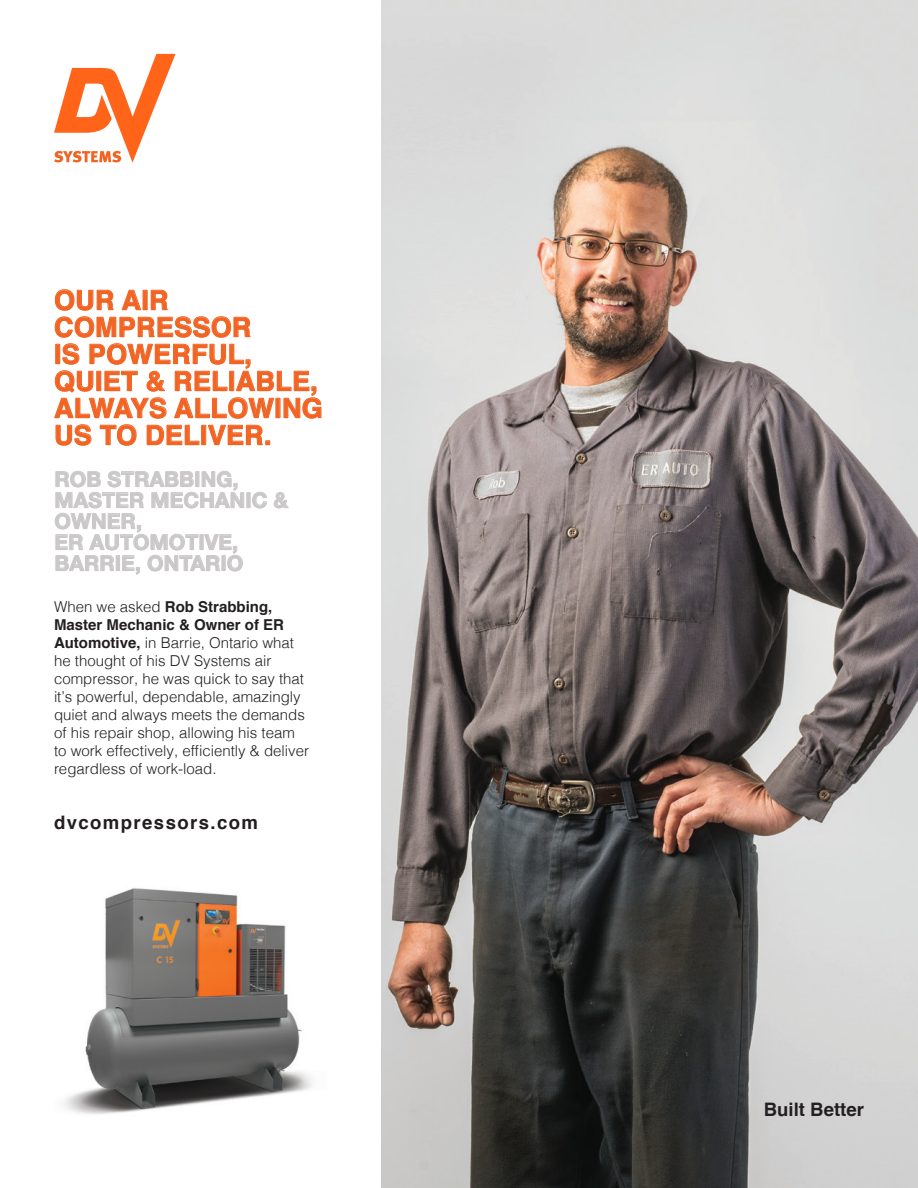
<style>
.page{position:relative;width:918px;height:1188px;background:#fff}
.page>*{position:absolute;margin:0;border:0;box-sizing:border-box;transform-origin:0 0}
.t1{font:700 27px/27px "Helvetica";letter-spacing:.01em;color:#f26423}
.t2{font:700 21px/21px "Helvetica Neue";letter-spacing:.01em;color:#cbc8c9}
.t3{font:700 18.6px "Helvetica";letter-spacing:.075em;color:#231f20}
.t4{font:700 18.6px "Helvetica";color:#231f20}
.t5{font:300 15px/18px "Helvetica";color:#231f20}
.s1{font-weight:700}
</style>
<div class="page">
<img style="left:381px;top:1px;width:537px;height:1187px">
<svg style="left:54px;top:54px;width:121px;height:109px"></svg>
<svg style="left:54px;top:289px;width:268px;height:157px"></svg>
<div style="left:246px;top:492px;width:5px;height:16px;border:1px solid #cbc8c9"></div>
<svg style="left:252px;top:491px;width:15px;height:18px"></svg>
<svg style="left:274px;top:492px;width:15px;height:17px"></svg>
<svg style="left:54px;top:470px;width:191px;height:105px"></svg>
<img style="left:63px;top:888px;width:249px;height:226px">
<p class="t1" style="left:54px;top:287px;width:270px">OUR AIR<br>COMPRESSOR<br>IS POWERFUL,<br>QUIET &amp; RELIABLE,<br>ALWAYS ALLOWING<br>US TO DELIVER.</p>
<p class="t2" style="left:54px;top:469px;width:235px">ROB STRABBING,<br>MASTER MECHANIC &amp;<br>OWNER,</p>
<p class="t2" style="left:54px;top:532px;width:190px">ER AUTOMOTIVE,<br>BARRIE, ONTARIO</p>
<p class="t5" style="left:54px;top:596px;width:257px">When we asked <span class="s1">Rob Strabbing, Master Mechanic &amp; Owner of ER Automotive,</span> in Barrie, Ontario what he thought of his DV Systems air compressor, he was quick to say that it’s powerful, dependable, amazingly quiet and always meets the demands of his repair shop, allowing his team to work effectively, efficiently &amp; deliver regardless of work-load.</p>
<p class="t3" style="left:54px;top:807px;width:206px">dvcompressors.com</p>
<p class="t4" style="left:764px;top:1095px;width:102px">Built Better</p>
</div>
